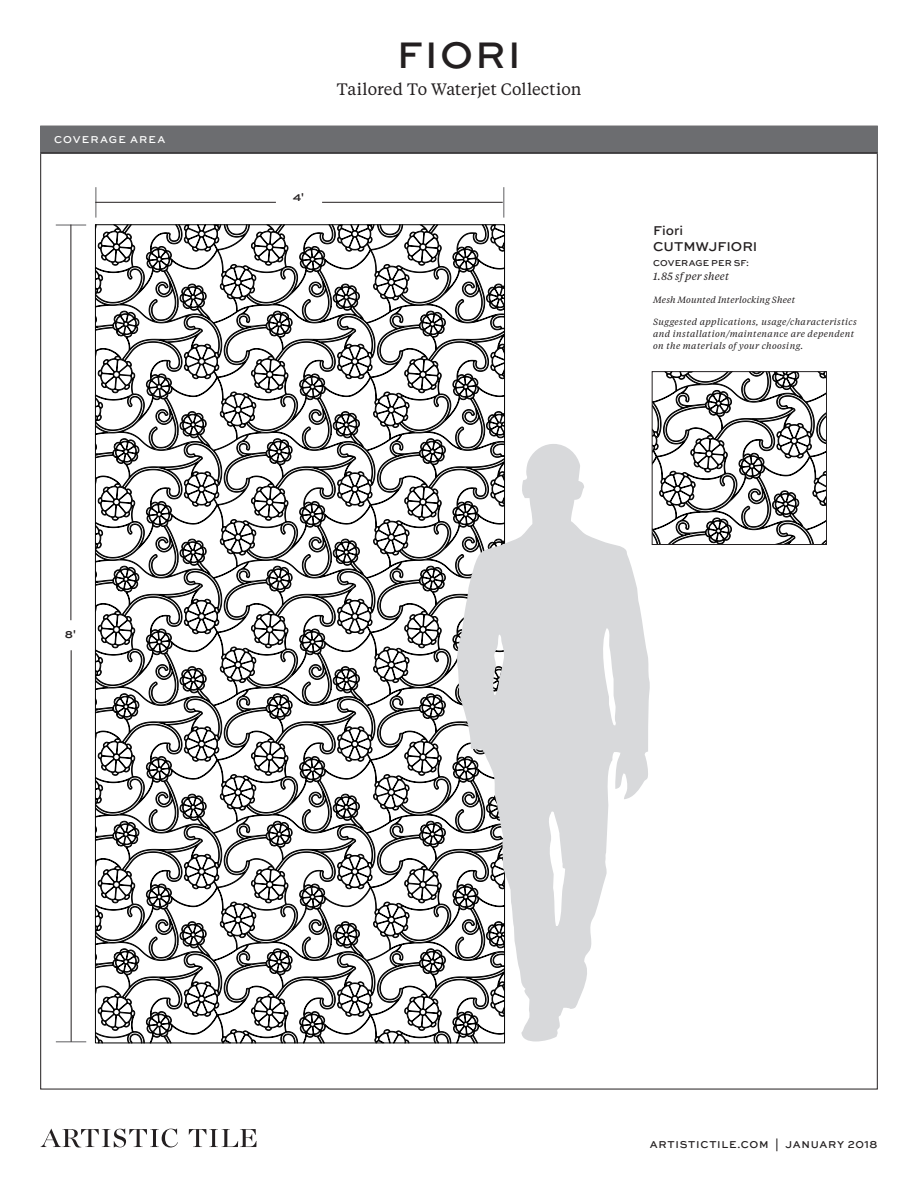
<style>
.page{position:relative;width:918px;height:1188px;background:#fff}
.page>*{position:absolute;margin:0;border:0;box-sizing:border-box;transform-origin:0 0}
.Body{font:500 39px "Sweet Sans Pro";letter-spacing:.055em;color:#231f20}
.Body-2{font:16.5px "Tiempos Text";letter-spacing:.005em;color:#231f20}
.t1{font:500 13.5px "Sweet Sans Pro";color:#231f20}
.t2{font:500 12px "Sweet Sans Pro";color:#231f20}
.t3{font:500 10.5px "Sweet Sans Pro";letter-spacing:.07em;color:#231f20}
.t4{font:italic 10.5px "Tiempos Text";letter-spacing:.015em;color:#231f20}
.Table_Header{font:500 10.5px "Sweet Sans Pro";letter-spacing:.105em;color:#fff}
.t5{font:italic 9px "Tiempos Text";letter-spacing:.04em;color:#231f20}
.t6{font:italic 9px "Tiempos Text";letter-spacing:.015em;color:#231f20}
.t7{font:500 9px "Sweet Sans Pro";letter-spacing:.015em;color:#231f20}
</style>
<div class="page">
<svg style="left:189px;top:1129px;width:67px;height:18px"></svg>
<svg style="left:40px;top:1128px;width:138px;height:20px"></svg>
<svg style="left:95px;top:225px;width:410px;height:818px"></svg>
<svg style="left:113px;top:231px;width:389px;height:796px"></svg>
<hr style="left:96px;top:187px;width:1px;height:31px;background:#5f5f62">
<hr style="left:504px;top:187px;width:1px;height:31px;background:#5f5f62">
<hr style="left:95px;top:202px;width:181px;height:1px;background:#231f20">
<hr style="left:322px;top:202px;width:181px;height:1px;background:#231f20">
<hr style="left:56px;top:225px;width:30px;height:1px;background:#5f5f62">
<hr style="left:56px;top:1042px;width:30px;height:1px;background:#5f5f62">
<hr style="left:71px;top:225px;width:1px;height:395px;background:#231f20">
<hr style="left:71px;top:650px;width:1px;height:392px;background:#231f20">
<svg style="left:456px;top:444px;width:194px;height:598px;fill:#d8d9db"></svg>
<div style="left:40px;top:126px;width:838px;height:27px;background:#6c6d70"></div>
<hr style="left:40px;top:153px;width:838px;height:1px;background:#231f20">
<svg style="left:654px;top:373px;width:171px;height:170px"></svg>
<div style="left:652px;top:371px;width:175px;height:174px;border:1px solid #231f20"></div>
<p class="Table_Header" style="left:54px;top:132px;width:113px">COVERAGE AREA</p>
<p class="t2" style="left:65px;top:625px;width:12px">8'</p>
<p class="Body" style="left:397px;top:26px;width:126px">FIORI</p>
<p class="Body-2" style="left:337px;top:78px;width:246px">Tailored To Waterjet Collection</p>
<p class="t2" style="left:293px;top:189px;width:13px">4'</p>
<p class="t1" style="left:653px;top:221px;width:32px">Fiori</p>
<p class="t1" style="left:653px;top:237px;width:106px">CUTMWJFIORI</p>
<p class="t7" style="left:653px;top:256px;width:97px">COVERAGE PER SF:</p>
<p class="t4" style="left:653px;top:269px;width:77px">1.85 sf per sheet</p>
<p class="t6" style="left:653px;top:294px;width:143px">Mesh Mounted Interlocking Sheet</p>
<p class="t5" style="left:653px;top:316px;width:205px">Suggested applications, usage/characteristics</p>
<p class="t5" style="left:653px;top:328px;width:203px">and installation/maintenance are dependent</p>
<p class="t5" style="left:653px;top:340px;width:152px">on the materials of your choosing.</p>
<p class="t3" style="left:650px;top:1136px;width:229px">ARTISTICTILE.COM | JANUARY 2018</p>
</div>
